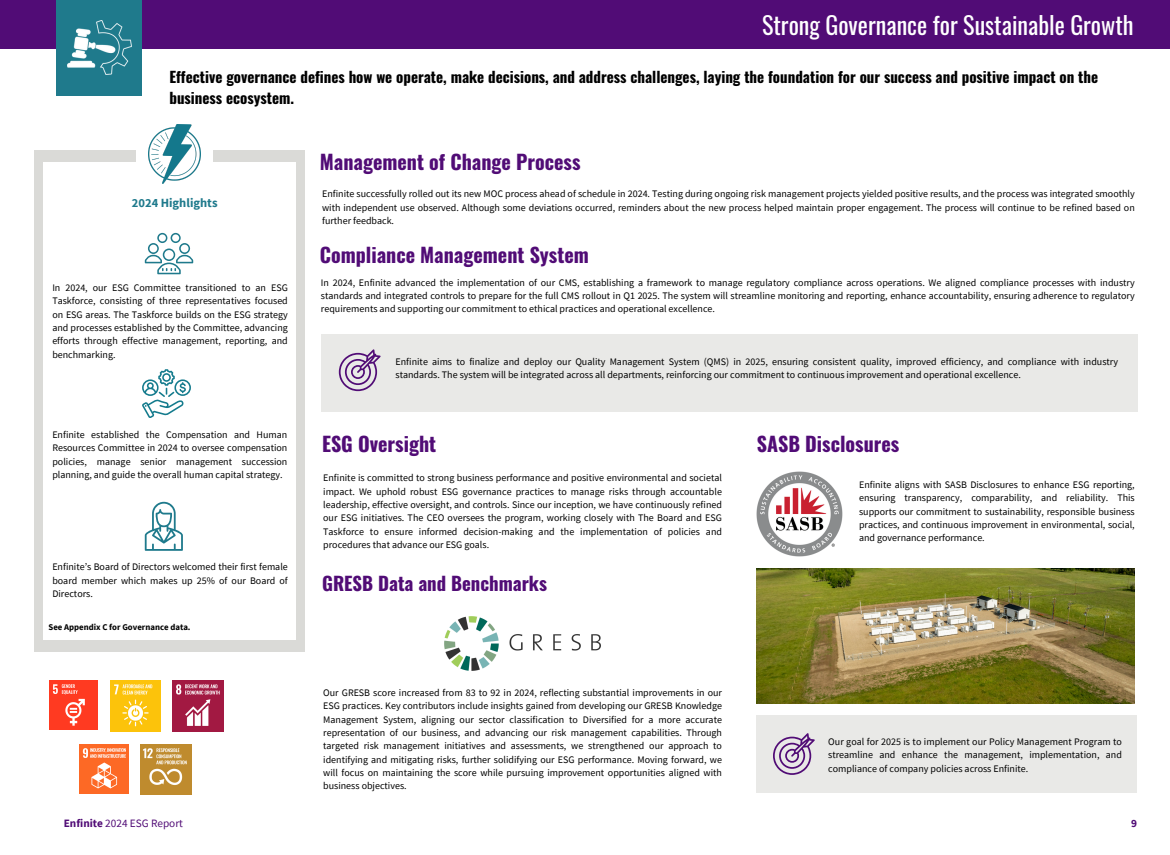
<style>
.page{position:relative;width:1170px;height:855px;background:#fff}
.page>*{position:absolute;margin:0;border:0;box-sizing:border-box;transform-origin:0 0}
.t1{font:24.12px "Oswald";color:#fff}
.t2{font:700 20px "Oswald";color:#510c76}
.t3{font:700 18.75px "Oswald";color:#510c76}
.t4{font:700 15px/20.6px "Oswald";color:#000}
.t5{font:700 12.5px "Source Sans Pro";color:#1f7a8c}
.t6{font:11.25px "Source Sans Pro";color:#510c76}
.t7{font:700 11.25px "Source Sans Pro";color:#510c76}
.t8{font:10px/13.4px "Source Sans Pro";color:#000;text-align:justify}
.t9{font:700 8.75px "Source Sans Pro";color:#000}
.s1{font-weight:700}
</style>
<div class="page">
<div style="left:0;top:0;width:1170px;height:49px;background:#510c76"></div>
<div style="left:57px;top:0;width:85px;height:95px;background:#1f7a8c"></div>
<img style="left:67px;top:21px;width:64px;height:53px">
<div style="left:757px;top:715px;width:380px;height:78px;background:#e9e9e7"></div>
<svg style="left:773px;top:733px;width:42px;height:42px"></svg>
<div style="left:34px;top:151px;width:271px;height:501px;background:#dadad7"></div>
<div style="left:43px;top:162px;width:253px;height:478px;background:#fff"></div>
<div style="left:136px;top:127px;width:77px;height:64px;background:#fff"></div>
<svg style="left:145px;top:233px;width:48px;height:41px"></svg>
<svg style="left:142px;top:369px;width:49px;height:49px"></svg>
<svg style="left:145px;top:502px;width:38px;height:49px"></svg>
<img style="left:141px;top:744px;width:51px;height:51px">
<img style="left:80px;top:744px;width:48px;height:49px">
<img style="left:49px;top:681px;width:49px;height:49px">
<img style="left:173px;top:681px;width:51px;height:51px">
<img style="left:110px;top:681px;width:51px;height:51px">
<div style="left:321px;top:334px;width:816px;height:78px;background:#e9e9e7"></div>
<svg style="left:339px;top:349px;width:42px;height:42px"></svg>
<img style="left:444px;top:616px;width:157px;height:55px">
<img style="left:757px;top:471px;width:85px;height:86px">
<img style="left:148px;top:124px;width:53px;height:59px">
<img style="left:757px;top:569px;width:378px;height:135px">
<p class="t1" style="left:762px;top:6px;width:373px">Strong Governance for Sustainable Growth</p>
<h6 class="t4" style="left:169px;top:66px;width:930px">Effective governance defines how we operate, make decisions, and address challenges, laying the foundation for our success and positive impact on the business ecosystem.</h6>
<h1 class="t5" style="left:132px;top:195px;width:87px">2024 Highlights</h1>
<h3 class="t8" style="left:52px;top:281px;width:237px">In 2024, our ESG Committee transitioned to an ESG Taskforce, consisting of three representatives focused on ESG areas. The Taskforce builds on the ESG strategy and processes established by the Committee, advancing efforts through effective management, reporting, and benchmarking.</h3>
<p class="t8" style="left:52px;top:428px;width:237px">Enfinite established the Compensation and Human Resources Committee in 2024 to oversee compensation policies, manage senior management succession planning, and guide the overall human capital strategy.</p>
<h4 class="t8" style="left:52px;top:560px;width:237px">Enfinite’s Board of Directors welcomed their first female board member which makes up 25% of our Board of Directors.</h4>
<h6 class="t9" style="left:49px;top:621px;width:144px">See Appendix C for Governance data.</h6>
<h6 class="t2" style="left:320px;top:146px;width:262px">Management of Change Process</h6>
<p class="t8" style="left:322px;top:187px;width:814px">Enfinite successfully rolled out its new MOC process ahead of schedule in 2024. Testing during ongoing risk management projects yielded positive results, and the process was integrated smoothly with independent use observed. Although some deviations occurred, reminders about the new process helped maintain proper engagement. The process will continue to be refined based on further feedback.</p>
<p class="t2" style="left:320px;top:239px;width:271px">Compliance Management System</p>
<p class="t8" style="left:321px;top:275px;width:815px">In 2024, Enfinite advanced the implementation of our CMS, establishing a framework to manage regulatory compliance across operations. We aligned compliance processes with industry standards and integrated controls to prepare for the full CMS rollout in Q1 2025. The system will streamline monitoring and reporting, enhance accountability, ensuring adherence to regulatory requirements and supporting our commitment to ethical practices and operational excellence.</p>
<p class="t8" style="left:396px;top:355px;width:724px">Enfinite aims to finalize and deploy our Quality Management System (QMS) in 2025, ensuring consistent quality, improved efficiency, and compliance with industry standards. The system will be integrated across all departments, reinforcing our commitment to continuous improvement and operational excellence.</p>
<h2 class="t2" style="left:322px;top:428px;width:116px">ESG Oversight</h2>
<p class="t8" style="left:323px;top:471px;width:400px">Enfinite is committed to strong business performance and positive environmental and societal impact. We uphold robust ESG governance practices to manage risks through accountable leadership, effective oversight, and controls. Since our inception, we have continuously refined our ESG initiatives. The CEO oversees the program, working closely with The Board and ESG Taskforce to ensure informed decision-making and the implementation of policies and procedures that advance our ESG goals.</p>
<h2 class="t3" style="left:322px;top:569px;width:226px">GRESB Data and Benchmarks</h2>
<p class="t2" style="left:757px;top:428px;width:144px">SASB Disclosures</p>
<p class="t8" style="left:859px;top:478px;width:277px">Enfinite aligns with SASB Disclosures to enhance ESG reporting, ensuring transparency, comparability, and reliability. This supports our commitment to sustainability, responsible business practices, and continuous improvement in environmental, social, and governance performance.</p>
<h6 class="t8" style="left:323px;top:686px;width:400px">Our GRESB score increased from 83 to 92 in 2024, reflecting substantial improvements in our ESG practices. Key contributors include insights gained from developing our GRESB Knowledge Management System, aligning our sector classification to Diversified for a more accurate representation of our business, and advancing our risk management capabilities. Through targeted risk management initiatives and assessments, we strengthened our approach to identifying and mitigating risks, further solidifying our ESG performance. Moving forward, we will focus on maintaining the score while pursuing improvement opportunities aligned with business objectives.</h6>
<p class="t8" style="left:828px;top:735px;width:295px">Our goal for 2025 is to implement our Policy Management Program to streamline and enhance the management, implementation, and compliance of company policies across Enfinite.</p>
<p class="t6" style="left:64px;top:816px;width:121px"><span class="s1">Enfinite</span> 2024 ESG Report</p>
<h6 class="t7" style="left:1131px;top:816px;width:7px">9</h6>
</div>
